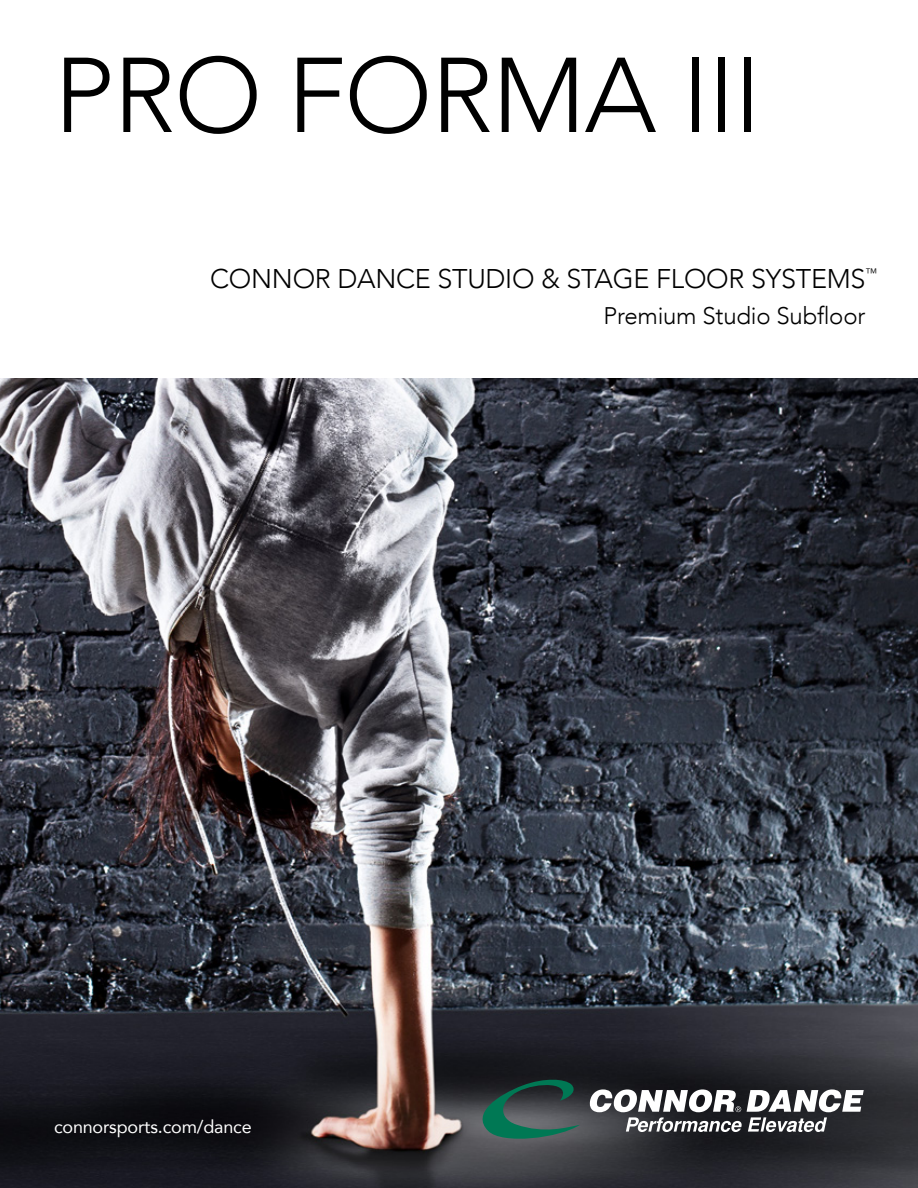
<style>
.page{position:relative;width:918px;height:1188px;background:#fff}
.page>*{position:absolute;margin:0;border:0;box-sizing:border-box;transform-origin:0 0}
.t1{font:300 105px "Avenir";letter-spacing:-.01em;color:#000}
.t2{font:300 27px "Avenir";letter-spacing:-.01em;color:#000}
.t3{font:300 24px "Avenir";letter-spacing:-.01em;color:#000}
.t4{font:18px "Avenir";letter-spacing:-.01em;color:#fff}
</style>
<div class="page">
<img style="left:0;top:378px;width:918px;height:810px">
<svg style="left:483px;top:1080px;width:97px;height:59px;background:#30554d"></svg>
<svg style="left:590px;top:1089px;width:274px;height:43px"></svg>
<h1 class="t1" style="left:54px;top:34px;width:709px">PRO FORMA III</h1>
<p class="t2" style="left:210px;top:263px;width:669px">CONNOR DANCE STUDIO &amp; STAGE FLOOR SYSTEMS<sup>™</sup></p>
<p class="t3" style="left:604px;top:302px;width:263px">Premium Studio Subfloor</p>
<p class="t4" style="left:54px;top:1112px;width:199px">connorsports.com/dance</p>
</div>
